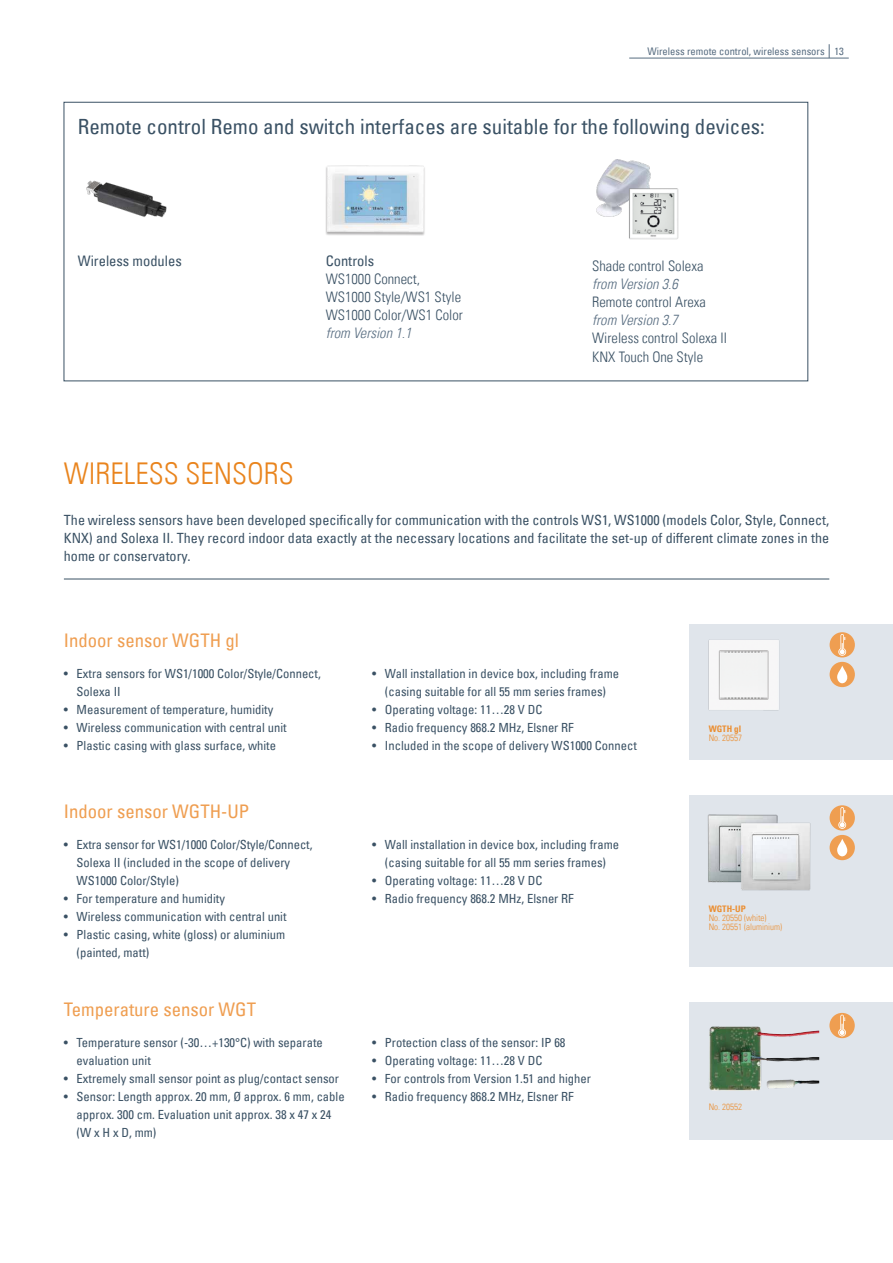
<style>
.page{position:relative;width:893px;height:1263px;background:#fff}
.page>*{position:absolute;margin:0;border:0;box-sizing:border-box;transform-origin:0 0}
.t1{font:30px "Univers Com 47 Light Cond";color:#e9841d}
.t2{font:condensed 21px "Univers Com 57";color:#3a5164}
.t3{font:condensed 18.75px "Univers Com 57";color:#ef9e51}
.t4{font:14.55px/18.1px "Univers Com 47 Light Cond";color:#3a5164}
.t5{font:14.55px "Univers Com 47 Light Cond Obl";color:#586d81}
.t6{font:condensed 14.55px "Univers Com 57";color:#3a5164}
.t7{font:condensed 14.1px/18px "Univers Com 57";color:#3a5164;text-align:justify}
.t8{font:condensed 12.6px/18px "Univers Com 57";color:#3a5164}
.t9{font:condensed 10.5px "Univers Com 57";color:#586d81}
.t10{font:9px/9px "Univers Com 47 Light Cond";color:#eb8e31}
.t11{font:9px "Univers Com 67 Bold Cond";color:#eb8e31}
</style>
<div class="page">
<svg style="left:829px;top:44px;width:1px;height:14px"></svg>
<hr style="left:629px;top:58px;width:220px;height:1px;background:#586d81">
<div style="left:325px;top:166px;width:101px;height:70px;background:#231f20;opacity:.35"></div>
<img style="left:327px;top:166px;width:97px;height:66px">
<img style="left:596px;top:159px;width:55px;height:58px">
<img style="left:625px;top:184px;width:54px;height:56px">
<img style="left:86px;top:180px;width:81px;height:38px">
<div style="left:689px;top:1002px;width:204px;height:138px;background:#e0e5eb"></div>
<div style="left:689px;top:795px;width:204px;height:171px;background:#e0e5eb"></div>
<div style="left:689px;top:624px;width:204px;height:135px;background:#e0e5eb"></div>
<hr style="left:64px;top:579px;width:765px;height:1px;background:#3a5164">
<img style="left:709px;top:1026px;width:106px;height:65px">
<div style="left:830px;top:805px;width:25px;height:25px;background:#ef9e51;border-radius:50%"></div>
<svg style="left:838px;top:807px;width:8px;height:22px"></svg>
<div style="left:830px;top:835px;width:25px;height:25px;background:#ef9e51;border-radius:50%"></div>
<svg style="left:837px;top:839px;width:11px;height:17px"></svg>
<div style="left:830px;top:632px;width:25px;height:25px;background:#ef9e51;border-radius:50%"></div>
<svg style="left:838px;top:634px;width:8px;height:22px"></svg>
<div style="left:830px;top:662px;width:25px;height:25px;background:#ef9e51;border-radius:50%"></div>
<svg style="left:837px;top:666px;width:11px;height:17px"></svg>
<div style="left:829px;top:1013px;width:26px;height:25px;background:#ef9e51;border-radius:50%"></div>
<svg style="left:838px;top:1014px;width:8px;height:22px"></svg>
<img style="left:707px;top:814px;width:71px;height:69px">
<img style="left:735px;top:821px;width:76px;height:70px">
<img style="left:708px;top:639px;width:71px;height:72px">
<p class="t9" style="left:647px;top:45px;width:198px">Wireless remote control, wireless sensors 13</p>
<h2 class="t2" style="left:78px;top:114px;width:689px">Remote control Remo and switch interfaces are suitable for the following devices:</h2>
<p class="t6" style="left:326px;top:251px;width:50px">Controls</p>
<p class="t4" style="left:326px;top:270px;width:139px">WS1000 Connect,<br>WS1000 Style/WS1 Style<br>WS1000 Color/WS1 Color</p>
<p class="t5" style="left:326px;top:324px;width:87px">from Version 1.1</p>
<p class="t6" style="left:78px;top:251px;width:106px">Wireless modules</p>
<p class="t4" style="left:592px;top:257px;width:113px">Shade control Solexa</p>
<p class="t5" style="left:592px;top:275px;width:87px">from Version 3.6</p>
<p class="t4" style="left:592px;top:293px;width:115px">Remote control Arexa</p>
<p class="t5" style="left:592px;top:311px;width:87px">from Version 3.7</p>
<p class="t4" style="left:592px;top:329px;width:136px">Wireless control Solexa II<br>KNX Touch One Style</p>
<h1 class="t1" style="left:64px;top:455px;width:231px">WIRELESS SENSORS</h1>
<p class="t7" style="left:64px;top:511px;width:767px">The wireless sensors have been developed specifically for communication with the controls WS1, WS1000 (models Color, Style, Connect, KNX) and Solexa II. They record indoor data exactly at the necessary locations and facilitate the set-up of different climate zones in the home or conservatory.</p>
<h3 class="t3" style="left:64px;top:628px;width:176px">Indoor sensor WGTH gl</h3>
<p class="t8" style="left:77px;top:664px;width:246px;text-indent:-13px">• Extra sensors for WS1/1000 Color/Style/Connect,<br>Solexa II</p>
<p class="t8" style="left:64px;top:700px;width:211px">• Measurement of temperature, humidity</p>
<p class="t8" style="left:64px;top:718px;width:224px">• Wireless communication with central unit</p>
<p class="t8" style="left:64px;top:736px;width:214px">• Plastic casing with glass surface, white</p>
<h3 class="t3" style="left:64px;top:799px;width:187px">Indoor sensor WGTH-UP</h3>
<p class="t8" style="left:77px;top:835px;width:237px;text-indent:-13px">• Extra sensor for WS1/1000 Color/Style/Connect,<br>Solexa II (included in the scope of delivery<br>WS1000 Color/Style)</p>
<p class="t8" style="left:64px;top:889px;width:163px">• For temperature and humidity</p>
<p class="t8" style="left:64px;top:907px;width:224px">• Wireless communication with central unit</p>
<p class="t8" style="left:77px;top:925px;width:210px;text-indent:-13px">• Plastic casing, white (gloss) or aluminium (painted, matt)</p>
<h3 class="t3" style="left:64px;top:997px;width:194px">Temperature sensor WGT</h3>
<p class="t8" style="left:77px;top:1033px;width:248px;text-indent:-13px">• Temperature sensor (-30…+130°C) with separate evaluation unit</p>
<p class="t8" style="left:64px;top:1069px;width:277px">• Extremely small sensor point as plug/contact sensor</p>
<p class="t8" style="left:77px;top:1087px;width:270px;text-indent:-13px">• Sensor: Length approx. 20 mm, Ø approx. 6 mm, cable approx. 300 cm. Evaluation unit approx. 38 x 47 x 24 (W x H x D, mm)</p>
<p class="t8" style="left:372px;top:664px;width:248px;text-align:center">• Wall installation in device box, including frame (casing suitable for all 55 mm series frames)</p>
<p class="t8" style="left:372px;top:700px;width:172px">• Operating voltage: 11…28 V DC</p>
<p class="t8" style="left:372px;top:718px;width:203px">• Radio frequency 868.2 MHz, Elsner RF</p>
<p class="t8" style="left:372px;top:736px;width:266px">• Included in the scope of delivery WS1000 Connect</p>
<p class="t8" style="left:372px;top:835px;width:248px;text-align:center">• Wall installation in device box, including frame (casing suitable for all 55 mm series frames)</p>
<p class="t8" style="left:372px;top:871px;width:172px">• Operating voltage: 11…28 V DC</p>
<p class="t8" style="left:372px;top:889px;width:203px">• Radio frequency 868.2 MHz, Elsner RF</p>
<p class="t8" style="left:372px;top:1033px;width:195px">• Protection class of the sensor: IP 68</p>
<p class="t8" style="left:372px;top:1051px;width:172px">• Operating voltage: 11…28 V DC</p>
<p class="t8" style="left:372px;top:1069px;width:220px">• For controls from Version 1.51 and higher</p>
<p class="t8" style="left:372px;top:1087px;width:203px">• Radio frequency 868.2 MHz, Elsner RF</p>
<p class="t11" style="left:709px;top:723px;width:34px">WGTH gl</p>
<p class="t10" style="left:709px;top:733px;width:35px">No. 20557</p>
<p class="t11" style="left:709px;top:903px;width:38px">WGTH-UP</p>
<p class="t10" style="left:709px;top:913px;width:75px">No. 20550 (white)<br>No. 20551 (aluminium)</p>
<p class="t10" style="left:709px;top:1102px;width:35px">No. 20552</p>
</div>
